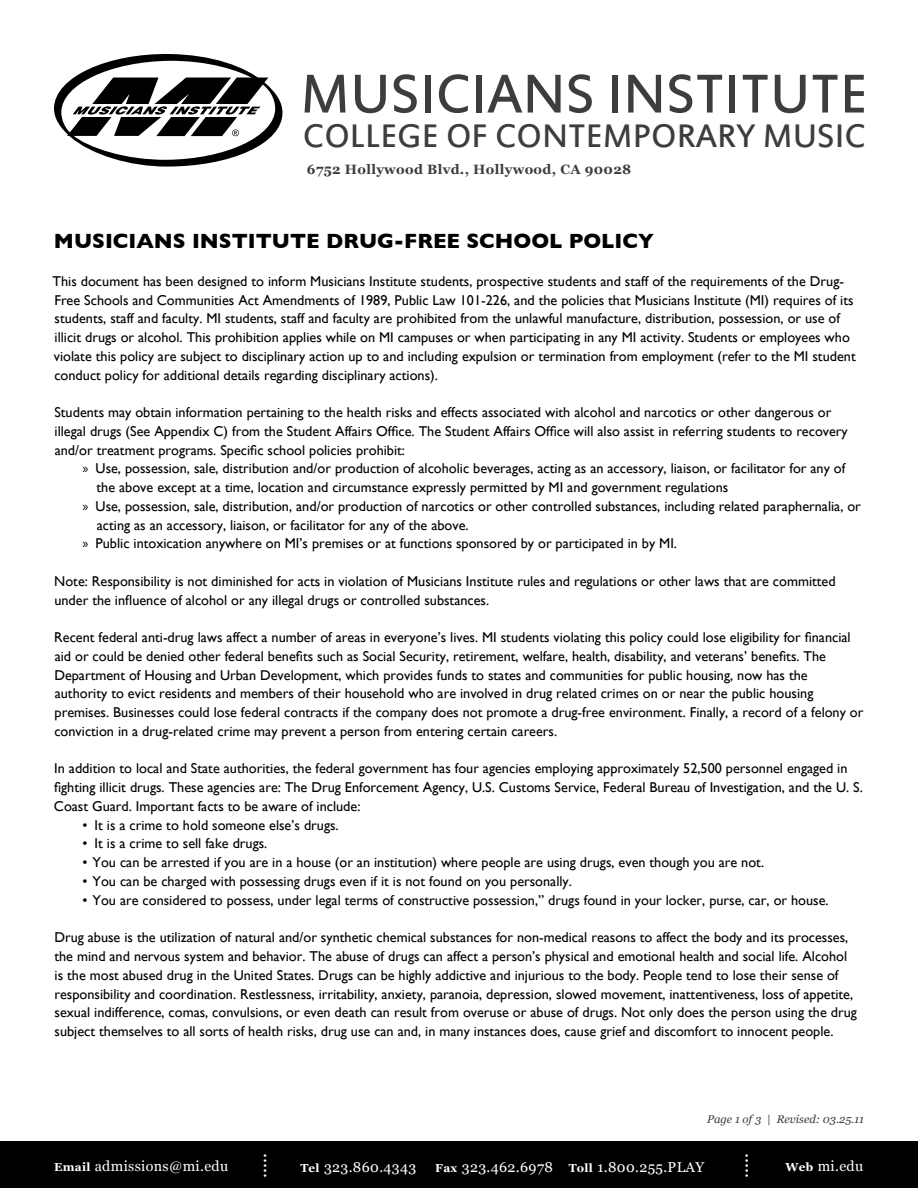
<style>
.page{position:relative;width:918px;height:1188px;background:#fff}
.page>*{position:absolute;margin:0;border:0;box-sizing:border-box;transform-origin:0 0}
.t1{font:59.7px "Estrangelo Edessa";color:#3d3c3e}
.t2{font:36.15px "Estrangelo Edessa";color:#3d3c3e}
.t3{font:700 21px "Gill Sans";color:#000}
.t4{font:18px "Georgia";color:#fff}
.t5{font:14.25px/18.8px "Gill Sans";color:#000}
.t6{font:14.25px "Georgia";letter-spacing:.025em;color:#fff}
.t7{font:700 13.5px "Georgia";letter-spacing:.025em;color:#3d3c3e}
.t8{font:italic 11.25px "Georgia";color:#3d3c3e}
.s1{font-family:"Myriad Pro"}
.s2{font-weight:700;font-size:11.7px}
</style>
<div class="page">
<div style="left:0;top:1141px;width:918px;height:47px;background:#000"></div>
<svg style="left:54px;top:54px;width:229px;height:113px"></svg>
<h1 class="t1" style="left:301px;top:65px;width:569px">MUSICIANS INSTITUTE</h1>
<h2 class="t2" style="left:303px;top:118px;width:564px">COLLEGE OF CONTEMPORARY MUSIC</h2>
<p class="t7" style="left:307px;top:160px;width:326px">6752 Hollywood Blvd., Hollywood, CA 90028</p>
<h3 class="t3" style="left:54px;top:229px;width:601px">MUSICIANS I NSTITUTE DRUG-FREE SCHOOL POLICY</h3>
<p class="t5" style="left:53px;top:272px;width:805px">This document has been designed to inform Musicians Institute students, prospective students and staff of the requirements of the Drug-Free Schools and Communities Act Amendments of 1989, Public Law 101-226, and the policies that Musicians Institute (MI) requires of its students, staff and faculty. MI students, staff and faculty are prohibited from the unlawful manufacture, distribution, possession, or use of illicit drugs or alcohol. This prohibition applies while on MI campuses or when participating in any MI activity. Students or employees who violate this policy are subject to disciplinary action up to and including expulsion or termination from employment (refer to the MI student conduct policy for additional details regarding disciplinary actions).</p>
<p class="t5" style="left:54px;top:403px;width:795px">Students may obtain information pertaining to the health risks and effects associated with alcohol and narcotics or other dangerous or illegal drugs (See Appendix C) from the Student Affairs Office. The Student Affairs Office will also assist in referring students to recovery and/or treatment programs. Specific school policies prohibit:</p>
<p class="t5" style="left:82px;top:459px;width:764px"><span class="s1">»</span> Use, possession, sale, distribution and/or production of alcoholic beverages, acting as an accessory, liaison, or facilitator for any of</p>
<p class="t5" style="left:97px;top:478px;width:633px">the above except at a time, location and circumstance expressly permitted by MI and government regulations</p>
<p class="t5" style="left:82px;top:497px;width:780px"><span class="s1">»</span> Use, possession, sale, distribution, and/or production of narcotics or other controlled substances, including related paraphernalia, or</p>
<p class="t5" style="left:97px;top:515px;width:373px">acting as an accessory, liaison, or facilitator for any of the above.</p>
<p class="t5" style="left:82px;top:534px;width:596px"><span class="s1">»</span> Public intoxication anywhere on MI’s premises or at functions sponsored by or participated in by MI.</p>
<p class="t5" style="left:54px;top:572px;width:783px">Note: Responsibility is not diminished for acts in violation of Musicians Institute rules and regulations or other laws that are committed under the influence of alcohol or any illegal drugs or controlled substances.</p>
<p class="t5" style="left:54px;top:628px;width:811px">Recent federal anti-drug laws affect a number of areas in everyone’s lives. MI students violating this policy could lose eligibility for financial aid or could be denied other federal benefits such as Social Security, retirement, welfare, health, disability, and veterans’ benefits. The Department of Housing and Urban Development, which provides funds to states and communities for public housing, now has the authority to evict residents and members of their household who are involved in drug related crimes on or near the public housing premises. Businesses could lose federal contracts if the company does not promote a drug-free environment. Finally, a record of a felony or conviction in a drug-related crime may prevent a person from entering certain careers.</p>
<p class="t5" style="left:54px;top:759px;width:810px">In addition to local and State authorities, the federal government has four agencies employing approximately 52,500 personnel engaged in fighting illicit drugs. These agencies are: The Drug Enforcement Agency, U.S. Customs Service, Federal Bureau of Investigation, and the U. S.<br>Coast Guard. Important facts to be aware of include:</p>
<p class="t5" style="left:82px;top:815px;width:258px">• It is a crime to hold someone else’s drugs.</p>
<p class="t5" style="left:82px;top:834px;width:186px">• It is a crime to sell fake drugs.</p>
<p class="t5" style="left:82px;top:853px;width:683px">• You can be arrested if you are in a house (or an institution) where people are using drugs, even though you are not.</p>
<p class="t5" style="left:82px;top:872px;width:491px">• You can be charged with possessing drugs even if it is not found on you personally.</p>
<p class="t5" style="left:82px;top:890px;width:748px">• You are considered to possess, under legal terms of constructive possession,” drugs found in your locker, purse, car, or house.</p>
<p class="t5" style="left:54px;top:928px;width:804px">Drug abuse is the utilization of natural and/or synthetic chemical substances for non-medical reasons to affect the body and its processes, the mind and nervous system and behavior. The abuse of drugs can affect a person’s physical and emotional health and social life. Alcohol is the most abused drug in the United States. Drugs can be highly addictive and injurious to the body. People tend to lose their sense of responsibility and coordination. Restlessness, irritability, anxiety, paranoia, depression, slowed movement, inattentiveness, loss of appetite, sexual indifference, comas, convulsions, or even death can result from overuse or abuse of drugs. Not only does the person using the drug subject themselves to all sorts of health risks, drug use can and, in many instances does, cause grief and discomfort to innocent people.</p>
<p class="t8" style="left:707px;top:1112px;width:158px">Page 1 of 3 | Revised: 03.25.11</p>
<p class="t4" style="left:249px;top:1178px;width:26px;rotate:-90deg">.....</p>
<p class="t4" style="left:731px;top:1178px;width:26px;rotate:-90deg">.....</p>
<p class="t6" style="left:54px;top:1158px;width:176px"><span class="s2">Email</span> admissions@mi.edu</p>
<p class="t6" style="left:300px;top:1159px;width:118px"><span class="s2">Tel</span> 323.860.4343</p>
<p class="t6" style="left:435px;top:1159px;width:271px"><span class="s2">Fax</span> 323.462.6978 <span class="s2">Toll</span> 1.800.255.PLAY</p>
<p class="t6" style="left:785px;top:1158px;width:79px"><span class="s2">Web</span> mi.edu</p>
</div>
